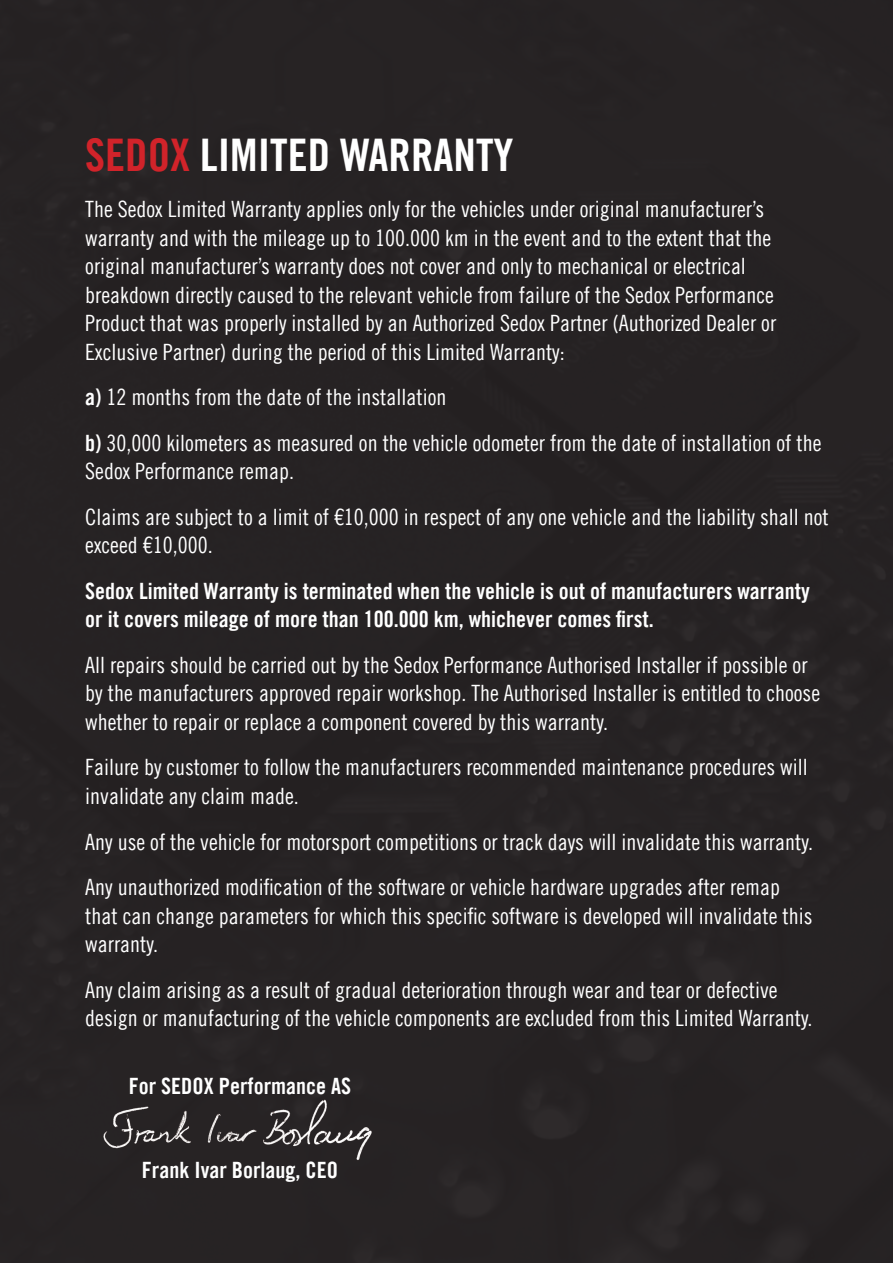
<style>
.page{position:relative;width:893px;height:1263px;background:#231f20}
.page>*{position:absolute;margin:0;border:0;box-sizing:border-box;transform-origin:0 0}
.t1{font:45px "Trade Gothic LT Com Bd Cn 20";color:#fff}
.t2{font:22.5px/28.5px "Trade Gothic LT Com Cn 18";color:#fff}
.t3{font:22.5px/28.5px "Trade Gothic LT Com Bd Cn 20";color:#fff}
.s1{color:#d1232a}
.s2{font-family:"Trade Gothic LT Com Bd Cn 20"}
</style>
<div class="page">
<img style="left:103px;top:1092px;width:269px;height:68px">
<h1 class="t1" style="left:85px;top:128px;width:430px"><span class="s1">SEDOX</span> LIMITED WARRANTY</h1>
<p class="t2" style="left:85px;top:195px;width:692px">The Sedox Limited Warranty applies only for the vehicles under original manufacturer’s warranty and with the mileage up to 100.000 km in the event and to the extent that the original manufacturer’s warranty does not cover and only to mechanical or electrical breakdown directly caused to the relevant vehicle from failure of the Sedox Performance Product that was properly installed by an Authorized Sedox Partner (Authorized Dealer or Exclusive Partner) during the period of this Limited Warranty:</p>
<p class="t2" style="left:85px;top:374px;width:738px;line-height:45.5px"><span class="s2">a)</span> 12 months from the date of the installation<br><span class="s2">b)</span> 30,000 kilometers as measured on the vehicle odometer from the date of installation of the</p>
<p class="t2" style="left:85px;top:448px;width:745px;line-height:45.5px">Sedox Performance remap.<br>Claims are subject to a limit of €10,000 in respect of any one vehicle and the liability shall not</p>
<p class="t2" style="left:85px;top:531px;width:129px">exceed €10,000.</p>
<p class="t3" style="left:85px;top:576px;width:726px">Sedox Limited Warranty is terminated when the vehicle is out of manufacturers warranty or it covers mileage of more than 100.000 km, whichever comes first.</p>
<p class="t2" style="left:85px;top:650px;width:736px">All repairs should be carried out by the Sedox Performance Authorised Installer if possible or by the manufacturers approved repair workshop. The Authorised Installer is entitled to choose whether to repair or replace a component covered by this warranty.</p>
<p class="t2" style="left:85px;top:753px;width:724px">Failure by customer to follow the manufacturers recommended maintenance procedures will invalidate any claim made.</p>
<p class="t2" style="left:85px;top:818px;width:729px;line-height:45.5px">Any use of the vehicle for motorsport competitions or track days will invalidate this warranty.<br>Any unauthorized modification of the software or vehicle hardware upgrades after remap</p>
<p class="t2" style="left:85px;top:901px;width:729px">that can change parameters for which this specific software is developed will invalidate this warranty.</p>
<p class="t2" style="left:85px;top:975px;width:729px">Any claim arising as a result of gradual deterioration through wear and tear or defective design or manufacturing of the vehicle components are excluded from this Limited Warranty.</p>
<p class="t3" style="left:129px;top:1071px;width:224px">For SEDOX Performance AS</p>
<p class="t3" style="left:142px;top:1156px;width:198px">Frank Ivar Borlaug, CEO</p>
</div>
